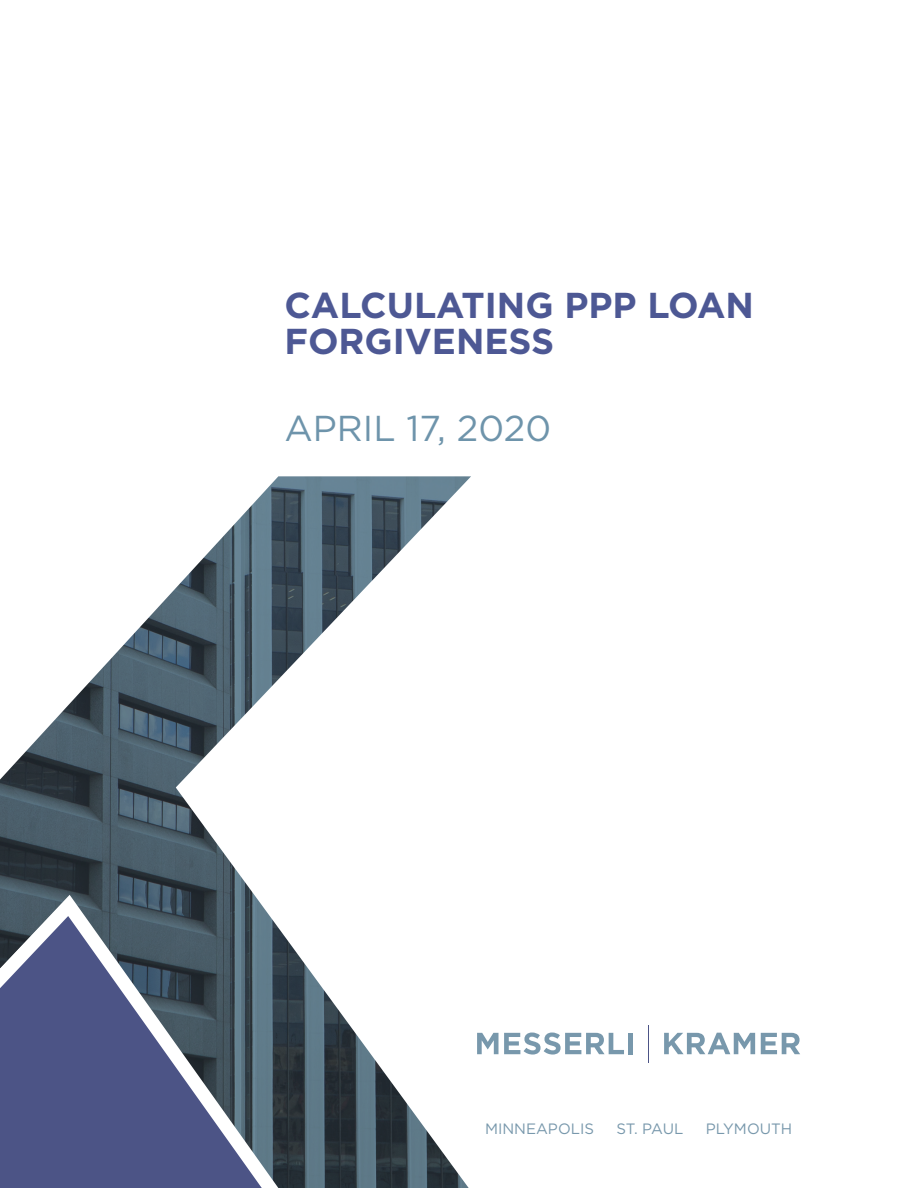
<style>
.page{position:relative;width:918px;height:1188px;background:#fff}
.page>*{position:absolute;margin:0;border:0;box-sizing:border-box;transform-origin:0 0}
.t1{font:700 36px/36px "Gotham";color:#4d5894}
.t2{font:36px "Gotham";color:#6e94ab}
.t3{font:15px "Gotham";color:#7898ac}
</style>
<div class="page">
<svg style="left:0;top:476px;width:568px;height:712px"></svg>
<svg style="left:0;top:884px;width:310px;height:304px;background:#57637e"></svg>
<svg style="left:477px;top:1033px;width:147px;height:22px"></svg>
<div style="left:628px;top:1033px;width:5px;height:21px;background:#7898ac"></div>
<svg style="left:664px;top:1033px;width:91px;height:21px"></svg>
<svg style="left:761px;top:1033px;width:39px;height:21px"></svg>
<hr style="left:648px;top:1025px;width:1px;height:37px;background:#4c5486">
<p class="t1" style="left:284px;top:287px;width:471px">CALCULATING PPP LOAN<br>FORGIVENESS</p>
<p class="t2" style="left:284px;top:405px;width:268px">APRIL 17, 2020</p>
<p class="t3" style="left:485px;top:1119px;width:111px">MINNEAPOLIS</p>
<p class="t3" style="left:617px;top:1119px;width:68px">ST. PAUL</p>
<p class="t3" style="left:706px;top:1119px;width:88px">PLYMOUTH</p>
</div>
